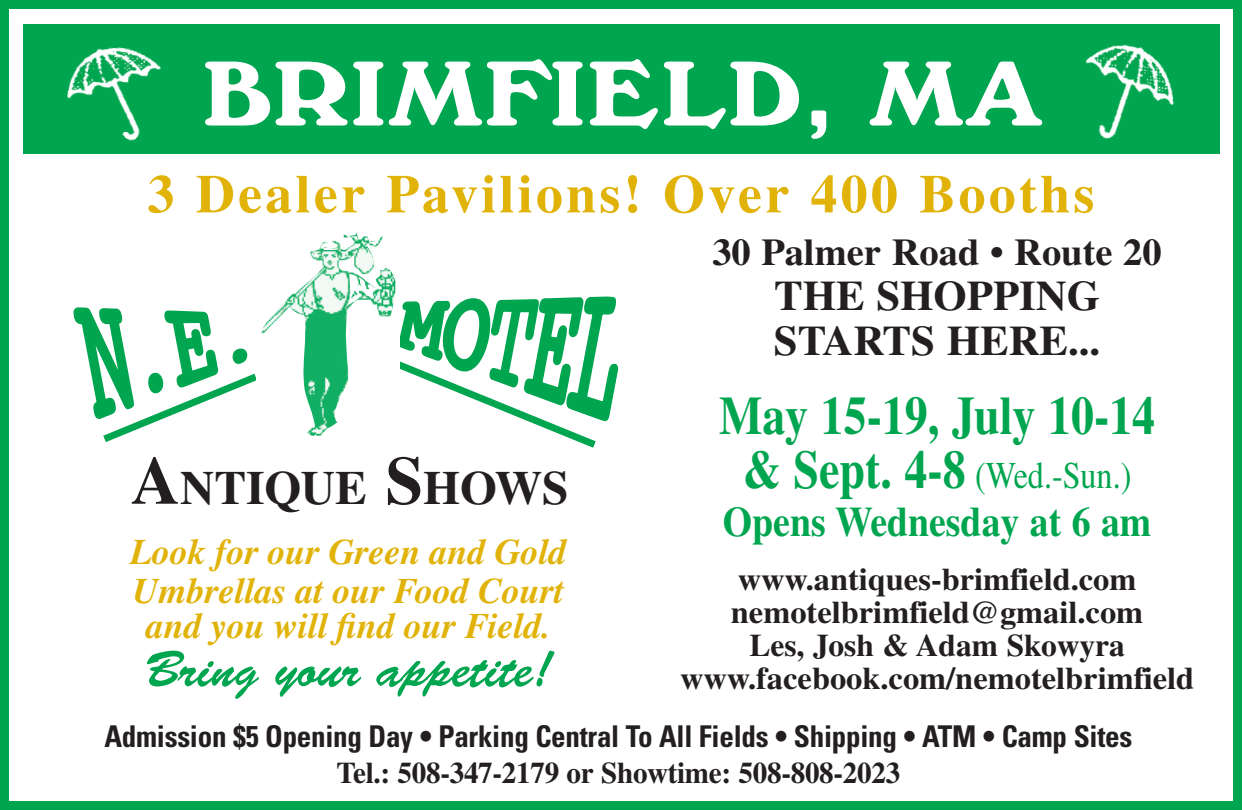
<style>
.page{position:relative;width:1242px;height:810px;background:#fff}
.page>*{position:absolute;margin:0;border:0;box-sizing:border-box;transform-origin:0 0}
.t1{font:90px "Windsor BT";letter-spacing:.015em;color:#fff;scale:1.05 1}
.t2{font:700 54px "Times";letter-spacing:.06em;color:#e1b309}
.t3{font:700 54px "Times";color:#00a54f;scale:.85 1}
.t4{font:51px "Brush Script";color:#00a54f}
.t5{font:700 47.4px "Times";color:#231f20}
.t6{font:700 42px/45px "Times";color:#231f20}
.t7{font:700 42px "Times";color:#00a54f;scale:.9 1}
.t8{font:37.8px "Times";color:#00a54f;scale:.85 1}
.t9{font:700 37.8px "Times";color:#231f20}
.t10{font:italic 700 36px/38.7px "Times";color:#e1b309}
.t11{font:700 31.5px/33px "Times";color:#231f20;text-align:center}
.t12{font:700 condensed 30px "Univers";letter-spacing:-.01em;color:#231f20}
.t13{font:700 30px "Times";letter-spacing:-.01em;color:#231f20}
.s1{font-weight:700;font-size:54px}
.s2{font-size:67.8px}
</style>
<div class="page">
<div style="left:0;top:0;width:1242px;height:810px;border:9px solid #00a54f"></div>
<svg style="left:73px;top:307px;width:183px;height:135px"></svg>
<svg style="left:403px;top:296px;width:216px;height:152px"></svg>
<img style="left:261px;top:233px;width:142px;height:203px">
<div style="left:23px;top:24px;width:1196px;height:130px;background:#00a54f"></div>
<img style="left:1085px;top:44px;width:89px;height:95px">
<img style="left:67px;top:47px;width:94px;height:94px">
<h1 class="t1" style="left:202px;top:41px;width:802px">BRIMFIELD, MA</h1>
<h2 class="t2" style="left:148px;top:162px;width:948px">3 Dealer Pavilions! Over 400 Booths</h2>
<p class="t9" style="left:712px;top:230px;width:451px">30 Palmer Road • Route 20</p>
<h3 class="t6" style="left:774px;top:273px;width:328px">THE SHOPPING<br>STARTS HERE...</h3>
<h2 class="t3" style="left:719px;top:383px;width:515px">May 15-19, July 10-14</h2>
<p class="t8" style="left:743px;top:454px;width:459px"><span class="s1">&amp; Sept. 4-8</span> (Wed.-Sun.)</p>
<h3 class="t7" style="left:723px;top:496px;width:478px">Opens Wednesday at 6 am</h3>
<h3 class="t5" style="left:131px;top:459px;width:435px"><span class="s2">A</span>NTIQUE <span class="s2">S</span>HOWS</h3>
<p class="t10" style="left:130px;top:532px;width:438px">Look for our Green and Gold<br>Umbrellas at our Food Court</p>
<p class="t10" style="left:146px;top:606px;width:406px">and you will find our Field.</p>
<h3 class="t4" style="left:144px;top:641px;width:410px">Bring your appetite!</h3>
<p class="t11" style="left:680px;top:562px;width:516px">www.antiques-brimfield.com nemotelbrimfield@gmail.com<br>Les, Josh &amp; Adam Skowyra www.facebook.com/nemotelbrimfield</p>
<p class="t12" style="left:104px;top:718px;width:1029px">Admission $5 Opening Day • Parking Central To All Fields • Shipping • ATM • Camp Sites</p>
<p class="t13" style="left:337px;top:755px;width:565px">Tel.: 508-347-2179 or Showtime: 508-808-2023</p>
</div>
